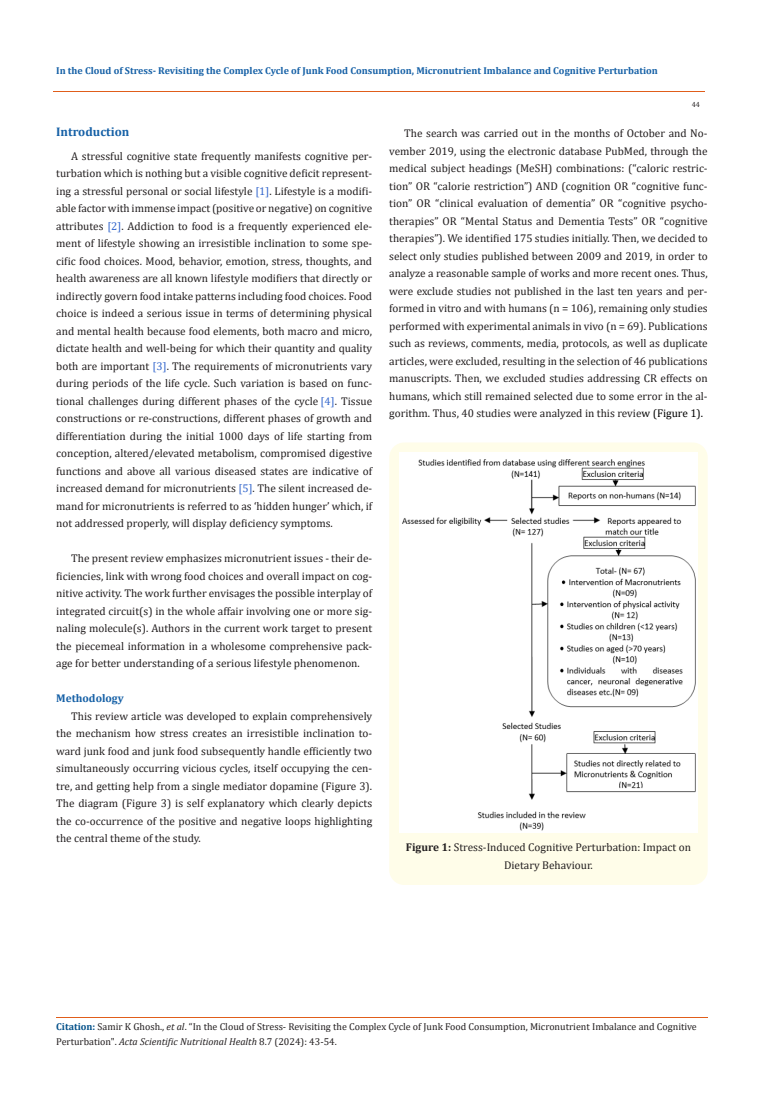
<style>
.page{position:relative;width:764px;height:1110px;background:#fff}
.page>*{position:absolute;margin:0;border:0;box-sizing:border-box;transform-origin:0 0}
.t1{font:700 12.5px "Cambria";color:#1560a6}
.t2{font:11.25px/17.5px "Cambria";color:#231f20;text-align:justify}
.t3{font:700 11.25px "Cambria";color:#1560a6}
.t4{font:10px/15px "Cambria";color:#231f20}
.t5{font:700 10px "Cambria";color:#1560a6}
.t6{font:7.5px "Cambria";color:#231f20}
.s1{color:#36c}
.s2{color:#000}
.s3{font-weight:700}
.s4{font-weight:700;color:#035089}
.s5{font-style:italic}
</style>
<div class="page">
<hr style="left:54px;top:92px;width:651px;height:1px;background:#e05d1a">
<div style="left:389px;top:442px;width:318px;height:443px;background:#fffde9;border-radius:15px"></div>
<img style="left:399px;top:452px;width:299px;height:380px">
<hr style="left:56px;top:1018px;width:651px;height:1px;background:#e05d1a">
<p class="t5" style="left:56px;top:63px;width:603px">In the Cloud of Stress- Revisiting the Complex Cycle of Junk Food Consumption, Micronutrient Imbalance and Cognitive Perturbation</p>
<p class="t6" style="left:692px;top:100px;width:10px">44</p>
<p class="t1" style="left:56px;top:123px;width:75px">Introduction</p>
<p class="t2" style="left:56px;top:147px;width:317px;text-indent:15px">A stressful cognitive state frequently manifests cognitive per&shy;turbation which is nothing but a visible cognitive deficit represent&shy;ing a stressful personal or social lifestyle <span class="s1">[1]</span>. Lifestyle is a modifi&shy;able factor with immense impact (positive or negative) on cognitive attributes <span class="s1">[2]</span>. Addiction to food is a frequently experienced ele&shy;ment of lifestyle showing an irresistible inclination to some spe&shy;cific food choices. Mood, behavior, emotion, stress, thoughts, and health awareness are all known lifestyle modifiers that directly or indirectly govern food intake patterns including food choices. Food choice is indeed a serious issue in terms of determining physical and mental health because food elements, both macro and micro, dictate health and well-being for which their quantity and quality both are important <span class="s1">[3]</span>. The requirements of micronutrients vary during periods of the life cycle. Such variation is based on func&shy;tional challenges during different phases of the cycle <span class="s1">[4]</span>. Tissue constructions or re-constructions, different phases of growth and differentiation during the initial 1000 days of life starting from conception, altered/elevated metabolism, compromised digestive functions and above all various diseased states are indicative of increased demand for micronutrients <span class="s1">[5]</span>. The silent increased de&shy;mand for micronutrients is referred to as ‘hidden hunger’ which, if not addressed properly, will display deficiency symptoms.</p>
<p class="t2" style="left:56px;top:549px;width:317px;text-indent:15px">The present review emphasizes micronutrient issues - their de&shy;ficiencies, link with wrong food choices and overall impact on cog&shy;nitive activity. The work further envisages the possible interplay of integrated circuit(s) in the whole affair involving one or more sig&shy;naling molecule(s). Authors in the current work target to present the piecemeal information in a wholesome comprehensive pack&shy;age for better understanding of a serious lifestyle phenomenon.</p>
<p class="t3" style="left:56px;top:690px;width:69px">Methodology</p>
<p class="t2" style="left:56px;top:707px;width:317px;text-indent:15px">This review article was developed to explain comprehensively the mechanism how stress creates an irresistible inclination to&shy;ward junk food and junk food subsequently handle efficiently two simultaneously occurring vicious cycles, itself occupying the cen&shy;tre, and getting help from a single mediator dopamine (Figure 3).<br>The diagram (Figure 3) is self explanatory which clearly depicts the co-occurrence of the positive and negative loops highlighting the central theme of the study.</p>
<p class="t2" style="left:389px;top:125px;width:320px;text-indent:15px">The search was carried out in the months of October and No&shy;vember 2019, using the electronic database PubMed, through the medical subject headings (MeSH) combinations: (“caloric restric&shy;tion” OR “calorie restriction”) AND (cognition OR “cognitive func&shy;tion” OR “clinical evaluation of dementia” OR “cognitive psycho&shy;therapies” OR “Mental Status and Dementia Tests” OR “cognitive therapies”). We identified 175 studies initially. Then, we decided to select only studies published between 2009 and 2019, in order to analyze a reasonable sample of works and more recent ones. Thus, were exclude studies not published in the last ten years and per&shy;formed in vitro and with humans (n = 106), remaining only studies performed with experimental animals in vivo (n = 69). Publications such as reviews, comments, media, protocols, as well as duplicate articles, were excluded, resulting in the selection of 46 publications manuscripts. Then, we excluded studies addressing CR effects on humans, which still remained selected due to some error in the al&shy;gorithm. Thus, 40 studies were analyzed in this revie<span class="s2">w (Figure 1).</span></p>
<p class="t2" style="left:406px;top:838px;width:287px;text-align:center"><span class="s3">Figure 1:</span> Stress-Induced Cognitive Perturbation: Impact on<br>Dietary Behaviour.</p>
<p class="t4" style="left:56px;top:1019px;width:642px"><span class="s4">Citation:</span> Samir K Ghosh., <span class="s5">et al</span>. “In the Cloud of Stress- Revisiting the Complex Cycle of Junk Food Consumption, Micronutrient Imbalance and Cognitive<br>Perturbation". <span class="s5">Acta Scientific Nutritional Health</span> 8.7 (2024): 43-54.</p>
</div>
